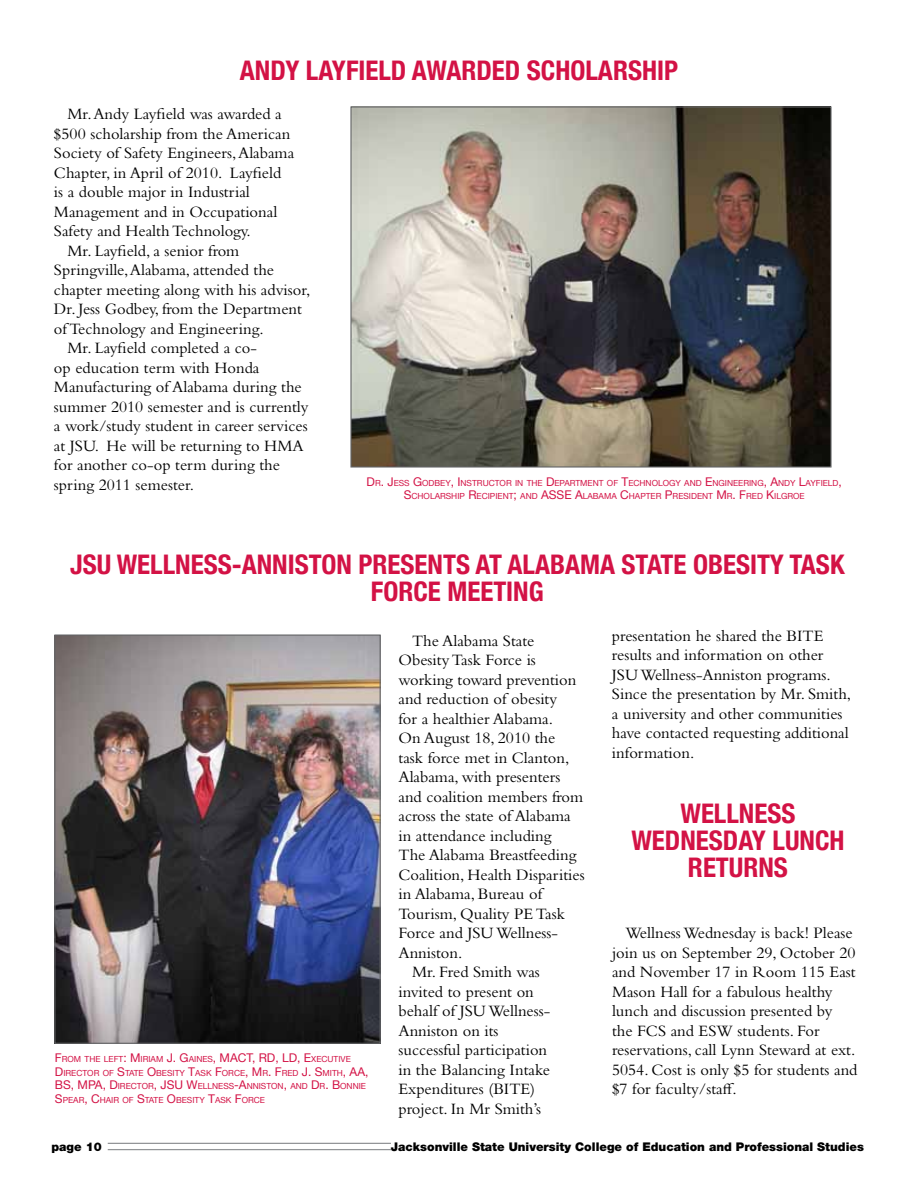
<style>
.page{position:relative;width:918px;height:1188px;background:#fff}
.page>*{position:absolute;margin:0;border:0;box-sizing:border-box;transform-origin:0 0}
.t1{font:700 condensed 27px/27px "Helvetica Neue";color:#d31245;text-align:center}
.t2{font:16.5px/19.5px "Bembo Std";color:#000}
.t3{font:900 12px "Helvetica Neue";color:#000}
.t4{font:8.4px/13.5px "Helvetica Neue";color:#d31245}
.s1{font-size:12px}
</style>
<div class="page">
<img style="left:352px;top:108px;width:478px;height:358px">
<img style="left:56px;top:636px;width:323px;height:406px">
<div style="left:54px;top:634px;width:327px;height:410px;border:1px solid #636466"></div>
<hr style="left:108px;top:1143px;width:283px;height:1px;background:#939598">
<hr style="left:108px;top:1149px;width:283px;height:1px;background:#939598">
<h1 class="t1" style="left:240px;top:56px;width:252px">ANDY LAYFIELD AWARDED</h1>
<h1 class="t1" style="left:527px;top:56px;width:153px">SCHOLARSHIP</h1>
<p class="t2" style="left:67px;top:104px;width:216px">Mr. Andy Layfield was awarded a</p>
<p class="t2" style="left:54px;top:124px;width:238px">$500 scholarship from the American</p>
<p class="t2" style="left:54px;top:143px;width:242px">Society of Safety Engineers, Alabama</p>
<p class="t2" style="left:54px;top:163px;width:229px">Chapter, in April of 2010. Layfield</p>
<p class="t2" style="left:54px;top:182px;width:197px">is a double major in Industrial</p>
<p class="t2" style="left:54px;top:202px;width:225px">Management and in Occupational</p>
<p class="t2" style="left:54px;top:221px;width:198px">Safety and Health Technology.</p>
<p class="t2" style="left:67px;top:241px;width:173px">Mr. Layfield, a senior from</p>
<p class="t2" style="left:54px;top:260px;width:222px">Springville, Alabama, attended the</p>
<p class="t2" style="left:54px;top:280px;width:258px">chapter meeting along with his advisor,</p>
<p class="t2" style="left:54px;top:299px;width:249px">Dr. Jess Godbey, from the Department</p>
<p class="t2" style="left:54px;top:319px;width:211px">of Technology and Engineering.</p>
<p class="t2" style="left:67px;top:338px;width:191px">Mr. Layfield completed a co-</p>
<p class="t2" style="left:54px;top:358px;width:207px">op education term with Honda</p>
<p class="t2" style="left:54px;top:377px;width:249px">Manufacturing of Alabama during the</p>
<p class="t2" style="left:54px;top:397px;width:256px">summer 2010 semester and is currently</p>
<p class="t2" style="left:54px;top:416px;width:255px">a work/study student in career services</p>
<p class="t2" style="left:54px;top:436px;width:251px">at JSU. He will be returning to HMA</p>
<p class="t2" style="left:54px;top:455px;width:228px">for another co-op term during the</p>
<p class="t2" style="left:54px;top:475px;width:142px">spring 2011 semester.</p>
<p class="t4" style="left:404px;top:476px;width:440px;text-indent:-37px"><span class="s1">D</span>R<span class="s1">. J</span>ESS <span class="s1">G</span>ODBEY<span class="s1">, I</span> NSTRUCTOR IN THE <span class="s1">D</span>EPARTM ENT OF <span class="s1">T</span>ECHNOLOGY AND <span class="s1">E</span>NGINEERING<span class="s1">, A</span>NDY <span class="s1">L</span>AYFIELD<span class="s1">,<br>S</span>CHOLARSHIP <span class="s1">R</span>ECIPIENT<span class="s1">;</span> AND <span class="s1">ASSE</span></p>
<p class="t4" style="left:575px;top:490px;width:231px"><span class="s1">A</span>LABAMA <span class="s1">C</span>HAPTER <span class="s1">P</span>RESIDENT <span class="s1">M</span>R<span class="s1">. F</span>RED <span class="s1">K</span>ILGROE</p>
<h1 class="t1" style="left:70px;top:551px;width:762px">JSU WELLNESS-ANNISTON PRESENTS AT ALABAMA STATE OBESITY TASK<br>FORCE MEETING</h1>
<p class="t2" style="left:612px;top:626px;width:241px">presentation he shared the BITE results and information on other<br>JSU Wellness-Anniston programs.<br>Since the presentation by Mr. Smith, a university and other communities have contacted requesting additional information.</p>
<p class="t2" style="left:412px;top:630px;width:124px">The Alabama State</p>
<p class="t2" style="left:399px;top:650px;width:139px">Obesity Task Force is</p>
<p class="t2" style="left:399px;top:669px;width:179px">working toward prevention</p>
<p class="t2" style="left:399px;top:689px;width:160px">and reduction of obesity</p>
<p class="t2" style="left:399px;top:708px;width:156px">for a healthier Alabama.</p>
<p class="t2" style="left:399px;top:728px;width:158px">On August 18, 2010 the</p>
<p class="t2" style="left:399px;top:747px;width:172px">task force met in Clanton,</p>
<p class="t2" style="left:399px;top:767px;width:164px">Alabama, with presenters</p>
<p class="t2" style="left:399px;top:786px;width:186px">and coalition members from</p>
<p class="t2" style="left:399px;top:806px;width:174px">across the state of Alabama</p>
<p class="t2" style="left:399px;top:825px;width:155px">in attendance including</p>
<p class="t2" style="left:399px;top:845px;width:179px">The Alabama Breastfeeding</p>
<p class="t2" style="left:399px;top:864px;width:188px">Coalition, Health Disparities</p>
<p class="t2" style="left:399px;top:884px;width:145px">in Alabama, Bureau of</p>
<p class="t2" style="left:399px;top:903px;width:168px">Tourism, Quality PE Task</p>
<p class="t2" style="left:399px;top:923px;width:161px">Force and JSU Wellness-</p>
<p class="t2" style="left:399px;top:942px;width:65px">Anniston.</p>
<p class="t2" style="left:412px;top:962px;width:129px">Mr. Fred Smith was</p>
<p class="t2" style="left:399px;top:981px;width:137px">invited to present on</p>
<p class="t2" style="left:399px;top:1001px;width:153px">behalf of JSU Wellness-</p>
<p class="t2" style="left:399px;top:1020px;width:102px">Anniston on its</p>
<p class="t2" style="left:399px;top:1040px;width:150px">successful participation</p>
<p class="t2" style="left:399px;top:1059px;width:153px">in the Balancing Intake</p>
<p class="t2" style="left:399px;top:1079px;width:138px">Expenditures (BITE)</p>
<p class="t2" style="left:399px;top:1098px;width:144px">project. In Mr Smith’s</p>
<h1 class="t1" style="left:680px;top:799px;width:89px">WELLNESS</h1>
<h1 class="t1" style="left:631px;top:826px;width:215px">WEDNESDAY LUNCH</h1>
<h1 class="t1" style="left:688px;top:853px;width:99px">RETURNS</h1>
<p class="t2" style="left:612px;top:923px;width:247px;text-indent:13px">Wellness Wednesday is back! Please join us on September 29, October 20 and November 17 in Room 115 East<br>Mason Hall for a fabulous healthy lunch and discussion presented by<br>the FCS and ESW students. For reservations, call Lynn Steward at ext.<br>5054. Cost is only $5 for students and $7 for faculty/staff.</p>
<p class="t4" style="left:55px;top:1052px;width:315px"><span class="s1">F</span>ROM THE LEFT<span class="s1">: M</span>IRIAM <span class="s1">J. G</span>AINES<span class="s1">, MACT, RD, LD, E</span>XECUTIVE <span class="s1">D</span>IRECTOR OF <span class="s1">S</span>TATE <span class="s1">O</span>BESITY <span class="s1">T</span>ASK <span class="s1">F</span>ORCE<span class="s1">, M</span>R<span class="s1">. F</span>RED <span class="s1">J. S</span>M ITH<span class="s1">, AA, BS, MPA, D</span>IRECTOR<span class="s1">, JSU W</span>ELLNESS<span class="s1">-A</span>NNISTON<span class="s1">,</span> AND <span class="s1">D</span>R<span class="s1">. B</span>ONNIE <span class="s1">S</span>PEAR<span class="s1">, C</span>HAIR OF <span class="s1">S</span>TATE <span class="s1">O</span>BESITY <span class="s1">T</span>ASK <span class="s1">F</span>ORCE</p>
<p class="t3" style="left:52px;top:1139px;width:52px">page 10</p>
<p class="t3" style="left:391px;top:1139px;width:475px">Jacksonville State University College of Education and Professional Studies</p>
</div>
